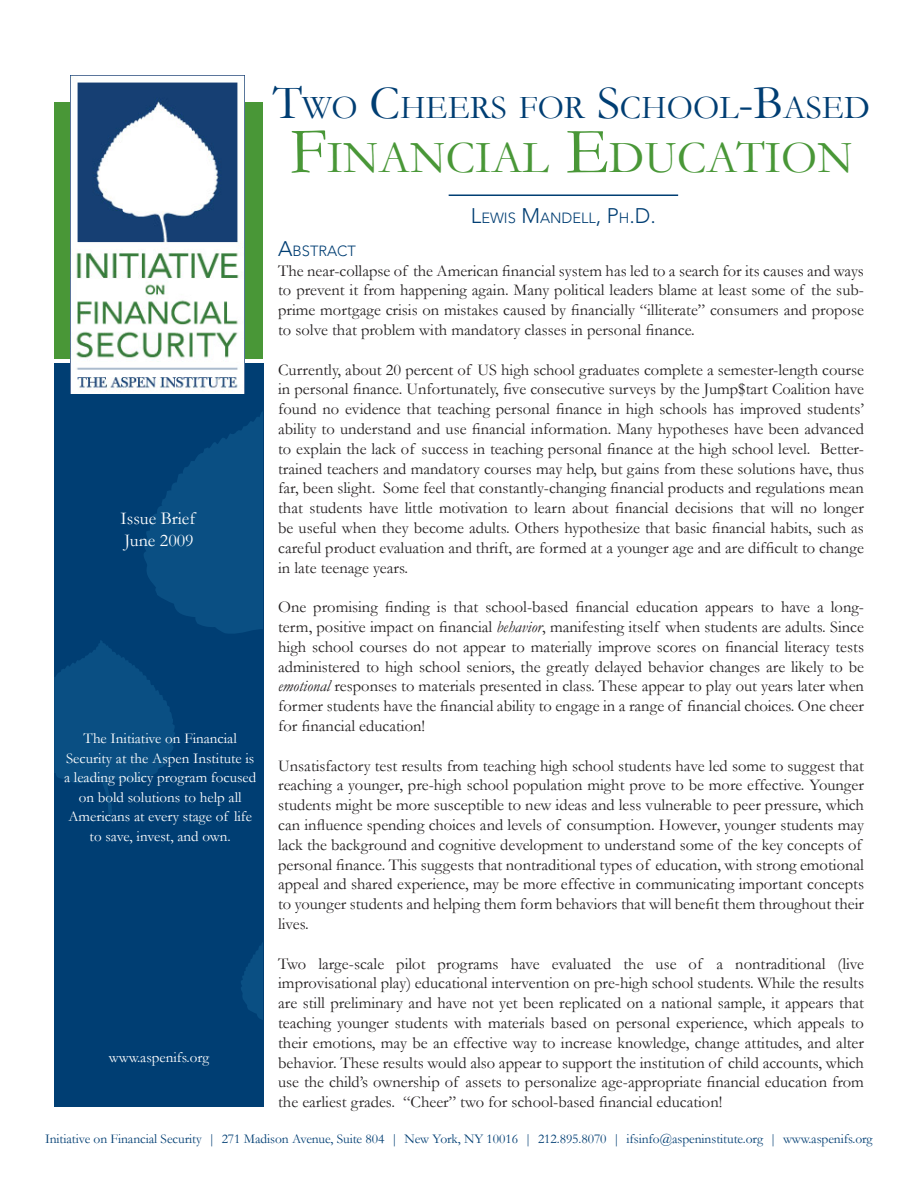
<style>
.page{position:relative;width:918px;height:1188px;background:#fff}
.page>*{position:absolute;margin:0;border:0;box-sizing:border-box;transform-origin:0 0}
.t1{font:46.2px "Garamond";color:#499737}
.t2{font:33.6px "Garamond";color:#003e73}
.t3{font:18px "Garamond";color:#fff}
.t4{font:16.5px/19.8px "Garamond";color:#231f20;text-align:justify}
.Mission_Statement{font:15px/19.5px "Garamond";color:#fff;text-align:center}
.Body_copy_knocked_ou{font:15px "Garamond";color:#fff}
.t5{font:300 14.7px "Avenir LT Std";color:#003e73}
.t6{font:13.5px "Garamond";letter-spacing:-.005em;color:#003e73}
.s1{font-size:48px}
.s2{font-size:66px}
.s3{font-size:21px}
.s4{font-style:italic}
</style>
<div class="page">
<div style="left:54px;top:363px;width:209px;height:744px;background:#003e73"></div>
<svg style="left:54px;top:412px;width:208px;height:402px"></svg>
<svg style="left:241px;top:945px;width:21px;height:74px"></svg>
<div style="left:54px;top:102px;width:208px;height:257px;background:#499737"></div>
<img style="left:70px;top:75px;width:175px;height:319px">
<hr style="left:449px;top:194px;width:229px;height:2px;background:#003e73">
<p class="t2" style="left:273px;top:85px;width:599px"><span class="s1">T</span>WO <span class="s1">C</span>HEERS FOR <span class="s1">S</span>CHOOL<span class="s1">-B</span>ASED</p>
<p class="t1" style="left:290px;top:127px;width:565px"><span class="s2">F</span>INANCIAL <span class="s2">E</span>DUCATION</p>
<p class="t3" style="left:120px;top:507px;width:76px">Issue Brief</p>
<p class="t3" style="left:124px;top:528px;width:71px">June 2009</p>
<p class="Mission_Statement" style="left:64px;top:728px;width:194px">The Initiative on Financial<br>Security at the Aspen Institute is a leading policy program focused on bold solutions to help all<br>Americans at every stage of life to save, invest, and own.</p>
<p class="Body_copy_knocked_ou" style="left:109px;top:1047px;width:102px">www.aspenifs.org</p>
<p class="t5" style="left:471px;top:209px;width:187px"><span class="s3">L</span>EWIS <span class="s3">M</span>ANDELL<span class="s3">, P</span>H<span class="s3">.D.</span></p>
<p class="t5" style="left:278px;top:242px;width:79px"><span class="s3">A</span>BSTRACT</p>
<p class="t4" style="left:278px;top:260px;width:587px">The near-collapse of the American financial system has led to a search for its causes and ways to prevent it from happening again. Many political leaders blame at least some of the sub&shy;prime mortgage crisis on mistakes caused by financially “illiterate” consumers and propose to solve that problem with mandatory classes in personal finance.</p>
<p class="t4" style="left:278px;top:359px;width:587px">Currently, about 20 percent of US high school graduates complete a semester-length course in personal finance. Unfortunately, five consecutive surveys by the Jump$tart Coalition have found no evidence that teaching personal finance in high schools has improved students’ ability to understand and use financial information. Many hypotheses have been advanced to explain the lack of success in teaching personal finance at the high school level. Better&shy;trained teachers and mandatory courses may help, but gains from these solutions have, thus far, been slight. Some feel that constantly-changing financial products and regulations mean that students have little motivation to learn about financial decisions that will no longer be useful when they become adults. Others hypothesize that basic financial habits, such as careful product evaluation and thrift, are formed at a younger age and are difficult to change in late teenage years.</p>
<p class="t4" style="left:278px;top:597px;width:587px">One promising finding is that school-based financial education appears to have a long&shy;term, positive impact on financial <span class="s4">behavior</span>, manifesting itself when students are adults. Since high school courses do not appear to materially improve scores on financial literacy tests administered to high school seniors, the greatly delayed behavior changes are likely to be <span class="s4">emotional</span> responses to materials presented in class. These appear to play out years later when former students have the financial ability to engage in a range of financial choices. One cheer for financial education!</p>
<p class="t4" style="left:278px;top:755px;width:587px;text-align:left">Unsatisfactory test results from teaching high school students have led some to suggest that reaching a younger, pre-high school population might prove to be more effective. Younger students might be more susceptible to new ideas and less vulnerable to peer pressure, which can influence spending choices and levels of consumption. However, younger students may lack the background and cognitive development to understand some of the key concepts of personal finance. This suggests that nontraditional types of education, with strong emotional appeal and shared experience, may be more effective in communicating important concepts to younger students and helping them form behaviors that will benefit them throughout their lives.</p>
<p class="t4" style="left:278px;top:953px;width:587px">Two large-scale pilot programs have evaluated the use of a nontraditional (live improvisational play) educational intervention on pre-high school students. While the results are still preliminary and have not yet been replicated on a national sample, it appears that teaching younger students with materials based on personal experience, which appeals to their emotions, may be an effective way to increase knowledge, change attitudes, and alter behavior. These results would also appear to support the institution of child accounts, which use the child’s ownership of assets to personalize age-appropriate financial education from the earliest grades. “Cheer” two for school-based financial education!</p>
<p class="t6" style="left:45px;top:1130px;width:829px">Initiative on Financial Security | 271 Madison Avenue, Suite 804 | New York, NY 10016 | 212.895.8070 | ifsinfo@aspeninstitute.org | www.aspenifs.org</p>
</div>
